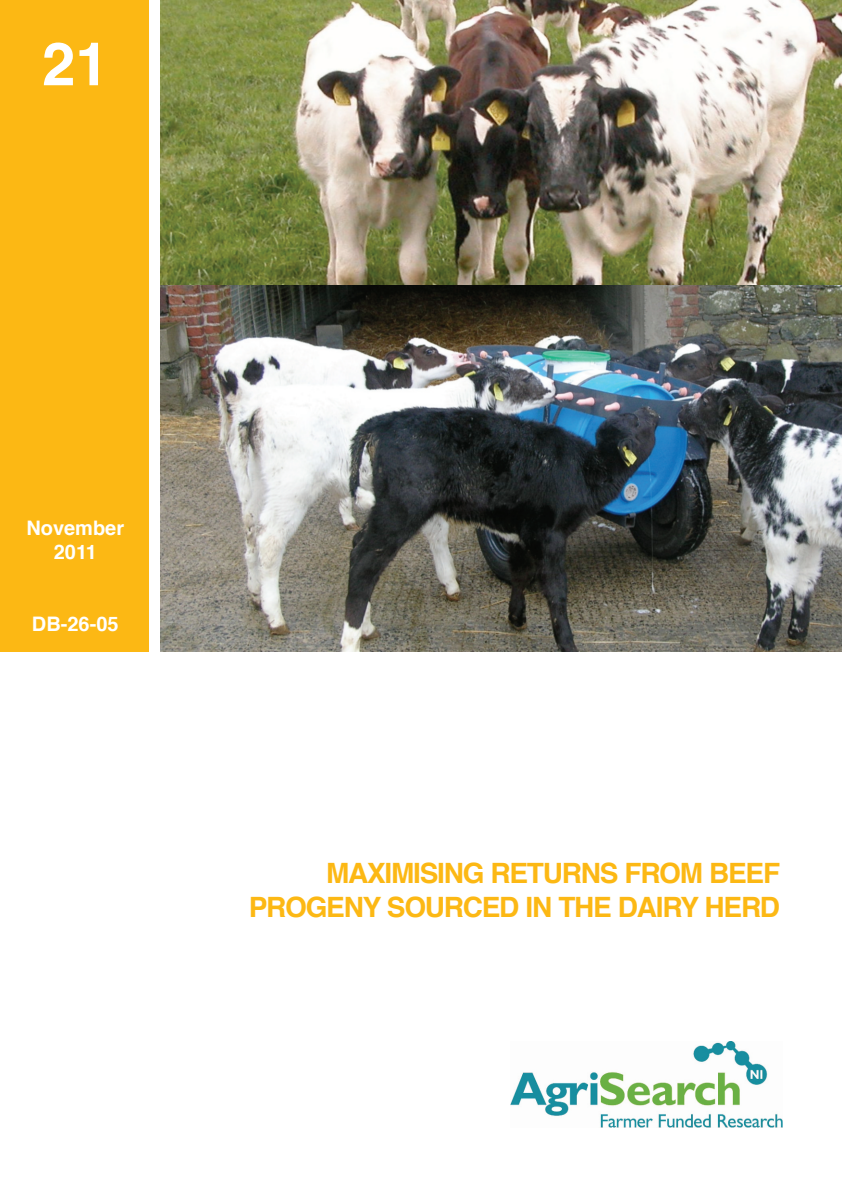
<style>
.page{position:relative;width:842px;height:1191px;background:#fff}
.page>*{position:absolute;margin:0;border:0;box-sizing:border-box;transform-origin:0 0}
.t1{font:700 60px "Helvetica";color:#fff}
.t2{font:700 28px/33.6px "Helvetica";letter-spacing:-.045em;color:#fcb814;text-align:right}
.t3{font:700 20px/24px "Helvetica";color:#fff;text-align:center}
</style>
<div class="page">
<div style="left:0;top:0;width:149px;height:652px;background:#fcb814"></div>
<img style="left:510px;top:1041px;width:272px;height:86px">
<img style="left:161px;top:0;width:681px;height:285px">
<img style="left:161px;top:285px;width:681px;height:367px">
<h1 class="t1" style="left:42px;top:39px;width:68px">21</h1>
<p class="t3" style="left:26px;top:517px;width:99px">NOVEMBER<br>2011</p>
<p class="t3" style="left:32px;top:613px;width:88px">DB-26-05</p>
<p class="t2" style="left:249px;top:858px;width:533px">MAXIMISING RETURNS FROM BEEF<br>PROGENY SOURCED IN THE DAIRY HERD</p>
</div>
